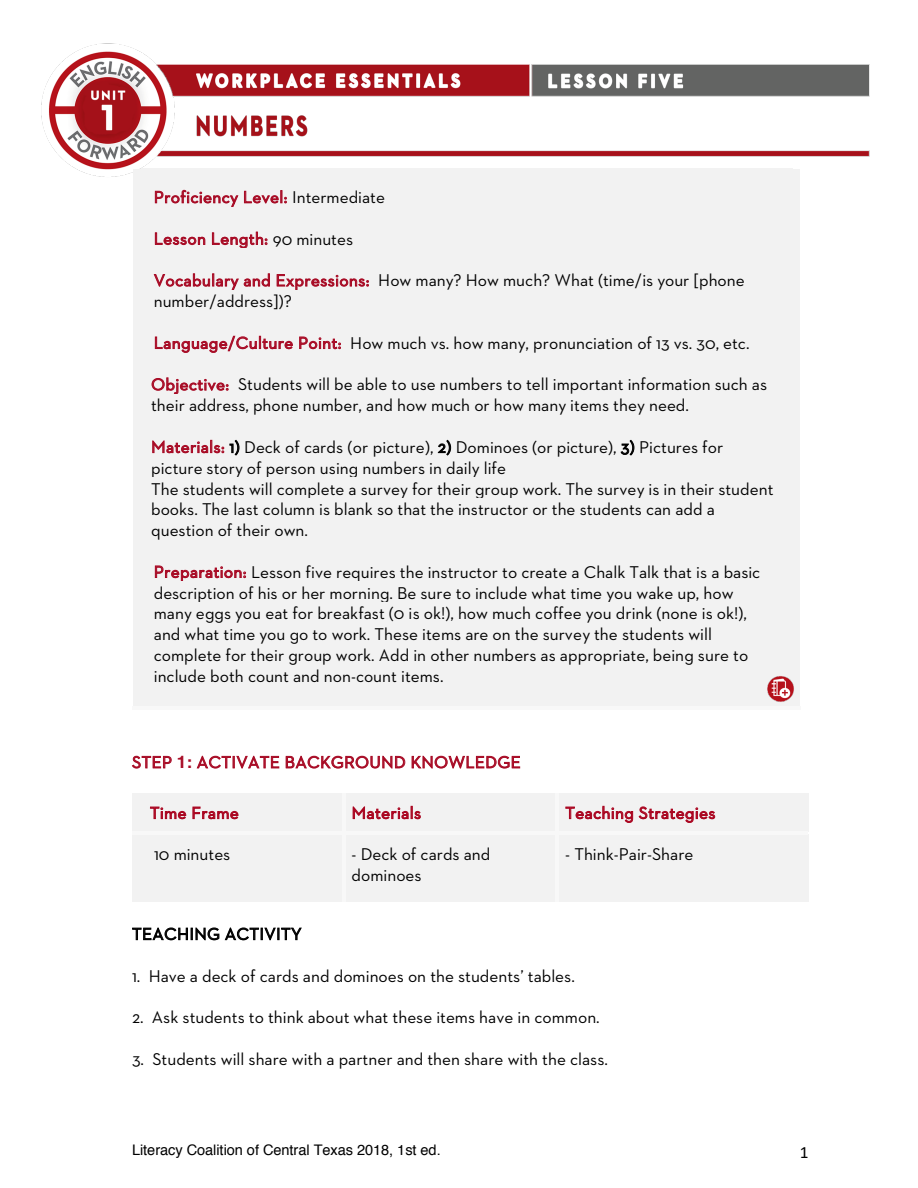
<style>
.page{position:relative;width:918px;height:1188px;background:#fff}
.page>*{position:absolute;margin:0;border:0;box-sizing:border-box;transform-origin:0 0}
.t1{font:17.4px/20.9px "Neutraface 2 Text";color:#000}
.t2{font:17.4px "Calibri";color:#000}
.t3{font:16.95px "Neutraface 2 Text";letter-spacing:.02em;color:#a80c26}
.t4{font:16.95px "Neutraface 2 Text";letter-spacing:.02em;color:#aa0621}
.t5{font:16.95px "Neutraface 2 Text";letter-spacing:.02em;color:#000}
.t6{font:14.55px "Helvetica";letter-spacing:-.005em;color:#000}
.s1{font-size:17.4px;color:#000}
.s2{font-size:16.95px;color:#a80c26}
.s3{font-size:16.95px}
.s4{font-family:"Helvetica";font-weight:700;font-size:17.4px}
</style>
<div class="page">
<img style="left:41px;top:43px;width:829px;height:898px">
<svg style="left:132px;top:756px;width:40px;height:13px"></svg>
<svg style="left:197px;top:756px;width:82px;height:13px"></svg>
<svg style="left:286px;top:756px;width:119px;height:13px"></svg>
<svg style="left:412px;top:756px;width:108px;height:13px"></svg>
<div style="left:132px;top:793px;width:210px;height:38px;background:#f2f2f2"></div>
<svg style="left:150px;top:807px;width:36px;height:12px"></svg>
<svg style="left:192px;top:807px;width:47px;height:12px"></svg>
<div style="left:345px;top:793px;width:211px;height:38px;background:#f2f2f2"></div>
<svg style="left:353px;top:806px;width:68px;height:13px"></svg>
<div style="left:559px;top:793px;width:249px;height:38px;background:#f2f2f2"></div>
<svg style="left:565px;top:806px;width:68px;height:17px"></svg>
<svg style="left:639px;top:806px;width:76px;height:17px"></svg>
<hr style="left:342px;top:793px;width:3px;height:38px;background:#f8f8f8">
<hr style="left:556px;top:793px;width:3px;height:38px;background:#f8f8f8">
<div style="left:132px;top:834px;width:210px;height:68px;background:#f2f2f2"></div>
<div style="left:345px;top:834px;width:211px;height:68px;background:#f2f2f2"></div>
<div style="left:559px;top:834px;width:249px;height:68px;background:#f2f2f2"></div>
<hr style="left:132px;top:831px;width:210px;height:3px;background:#f8f8f8">
<hr style="left:345px;top:831px;width:211px;height:3px;background:#f8f8f8">
<hr style="left:559px;top:831px;width:249px;height:3px;background:#f8f8f8">
<hr style="left:342px;top:834px;width:3px;height:68px;background:#f8f8f8">
<hr style="left:556px;top:834px;width:3px;height:68px;background:#f8f8f8">
<svg style="left:132px;top:927px;width:87px;height:14px"></svg>
<svg style="left:225px;top:927px;width:77px;height:13px"></svg>
<div style="left:133px;top:169px;width:667px;height:537px;background:#f2f2f2"></div>
<svg style="left:155px;top:190px;width:83px;height:17px"></svg>
<svg style="left:244px;top:190px;width:43px;height:14px"></svg>
<svg style="left:155px;top:232px;width:50px;height:13px"></svg>
<svg style="left:212px;top:232px;width:55px;height:16px"></svg>
<svg style="left:154px;top:273px;width:116px;height:17px"></svg>
<svg style="left:277px;top:274px;width:92px;height:16px"></svg>
<svg style="left:155px;top:336px;width:138px;height:17px"></svg>
<svg style="left:299px;top:336px;width:42px;height:13px"></svg>
<svg style="left:152px;top:377px;width:76px;height:17px"></svg>
<svg style="left:152px;top:440px;width:88px;height:16px"></svg>
<svg style="left:438px;top:440px;width:13px;height:16px"></svg>
<svg style="left:621px;top:440px;width:13px;height:16px"></svg>
<svg style="left:155px;top:565px;width:91px;height:16px"></svg>
<hr style="left:132px;top:706px;width:668px;height:4px;background:#f8f8f8">
<img style="left:767px;top:676px;width:27px;height:26px">
<p class="t3" style="left:154px;top:187px;width:233px">Proficiency Level: <span class="s1">Intermediate</span></p>
<p class="t3" style="left:154px;top:228px;width:201px">Lesson Length: <span class="s1">90 minutes</span></p>
<p class="t1" style="left:154px;top:270px;width:593px"><span class="s2">Vocabulary and Expressions:</span> How many? How much? What (time/is your [phone number/address])?</p>
<p class="t1" style="left:154px;top:332px;width:597px"><span class="s2">Language/Culture Point:</span> How much vs. how many, pronunciation of 13 vs. 30, etc.</p>
<p class="t1" style="left:151px;top:374px;width:617px"><span class="s2">Objective:</span> Students will be able to use numbers to tell important information such as their address, phone number, and how much or how many items they need.</p>
<p class="t1" style="left:151px;top:436px;width:624px"><span class="s2">Materials:</span> <span class="s3">1)</span> Deck of cards (or picture), <span class="s3">2)</span> Dominoes (or picture), <span class="s3">3)</span> Pictures for picture story of person using numbers in daily life<br>The students will complete a survey for their group work. The survey is in their student books. The last column is blank so that the instructor or the students can add a question of their own.</p>
<p class="t1" style="left:154px;top:561px;width:608px"><span class="s2">Preparation:</span> Lesson five requires the instructor to create a Chalk Talk that is a basic description of his or her morning. Be sure to include what time you wake up, how many eggs you eat for breakfast (0 is ok!), how much coffee you drink (none is ok!), and what time you go to work. These items are on the survey the students will complete for their group work. Add in other numbers as appropriate, being sure to include both count and non-count items.</p>
<p class="t3" style="left:132px;top:752px;width:390px">STEP <span class="s4">1:</span> ACTIVATE BACKGROUND KNOWLEDGE</p>
<p class="t4" style="left:150px;top:802px;width:90px">Time Frame</p>
<p class="t4" style="left:352px;top:802px;width:71px">Materials</p>
<p class="t4" style="left:565px;top:802px;width:152px">Teaching Strategies</p>
<p class="t1" style="left:154px;top:844px;width:78px">10 minutes</p>
<p class="t1" style="left:352px;top:844px;width:140px">- Deck of cards and dominoes</p>
<p class="t1" style="left:565px;top:844px;width:130px">- Think-Pair-Share</p>
<p class="t5" style="left:132px;top:923px;width:171px">TEACHING ACTIVITY</p>
<p class="t1" style="left:132px;top:965px;width:444px">1. Have a deck of cards and dominoes on the students’ tables.</p>
<p class="t1" style="left:132px;top:1007px;width:469px">2. Ask students to think about what these items have in common.</p>
<p class="t1" style="left:132px;top:1048px;width:477px">3. Students will share with a partner and then share with the class.</p>
<p class="t6" style="left:132px;top:1139px;width:310px">Literacy Coalition of Central Texas 2018, 1st ed.</p>
<p class="t2" style="left:800px;top:1140px;width:10px">1</p>
</div>
